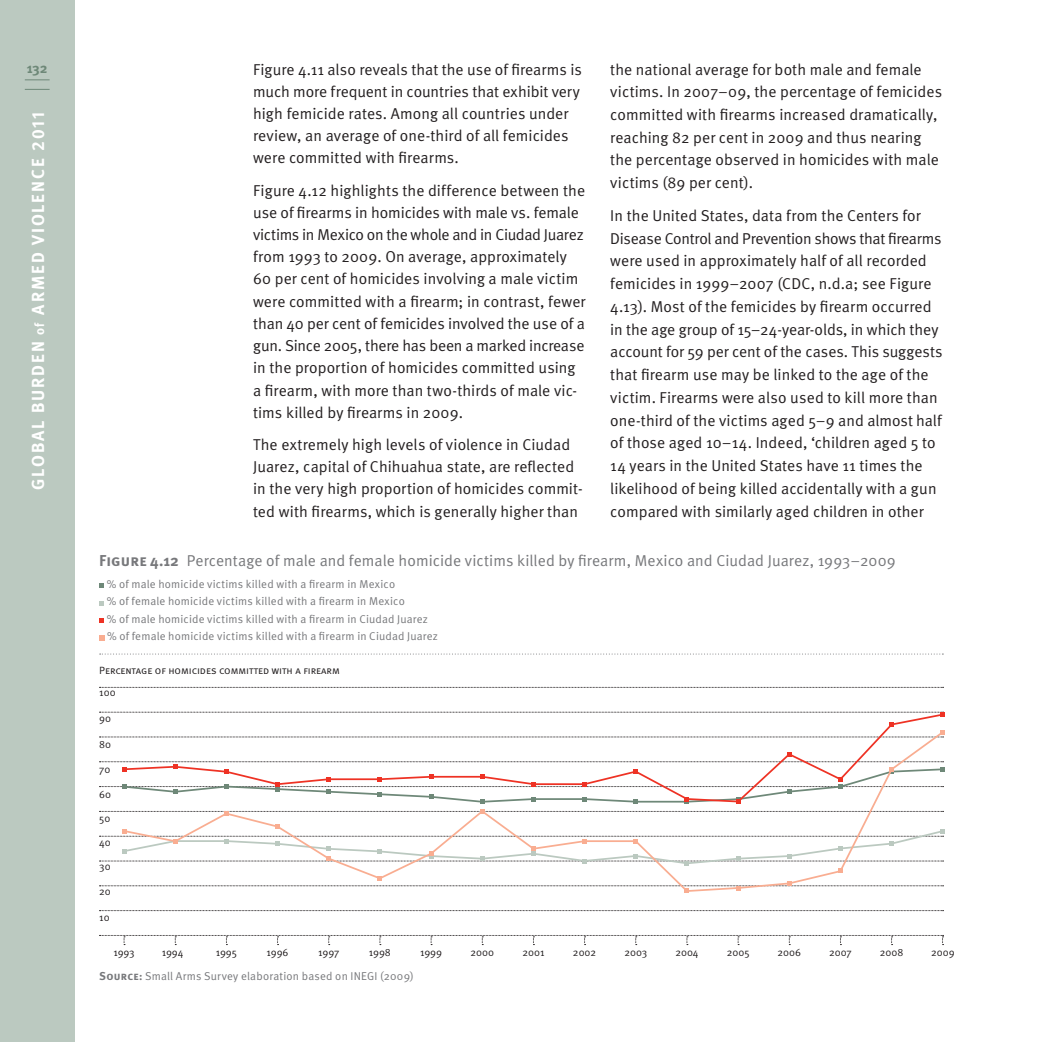
<style>
.page{position:relative;width:1042px;height:1042px;background:#fff}
.page>*{position:absolute;margin:0;border:0;box-sizing:border-box;transform-origin:0 0}
.t1{font:700 17.5px "Meta";letter-spacing:.11em;color:#fff}
.t2{font:15.75px/22.8px "Meta Normal";letter-spacing:.005em;color:#231f20}
.t3{font:15.75px "Meta Normal";color:#77787b}
.t4{font:700 14px "Meta";color:#6e8878}
.t5{font:11.38px/17.5px "Meta Normal";letter-spacing:.02em;color:#77787b}
.t6{font:10.5px "Meta Normal";color:#231f20}
.t7{font:10.5px "Meta Normal Caps";color:#231f20}
.s1{font-size:13.12px}
.s2{font-family:"Meta Bold Caps Expert";font-weight:400}
.s3{font-family:"Meta Bold Caps"}
.s4{font-family:"Meta";font-weight:700}
</style>
<div class="page">
<div style="left:0;top:0;width:74px;height:1042px;background:#bbc9c0"></div>
<svg style="left:25px;top:80px;width:25px;height:1px"></svg>
<svg style="left:25px;top:89px;width:25px;height:1px"></svg>
<svg style="left:99px;top:687px;width:844px;height:1px"></svg>
<svg style="left:99px;top:910px;width:844px;height:1px"></svg>
<svg style="left:99px;top:935px;width:844px;height:10px"></svg>
<svg style="left:100px;top:653px;width:843px;height:1px"></svg>
<svg style="left:99px;top:583px;width:5px;height:5px"></svg>
<svg style="left:99px;top:601px;width:5px;height:4px"></svg>
<svg style="left:99px;top:618px;width:5px;height:5px"></svg>
<svg style="left:99px;top:635px;width:5px;height:5px"></svg>
<svg style="left:122px;top:712px;width:823px;height:18px"></svg>
<svg style="left:122px;top:730px;width:823px;height:163px"></svg>
<p class="t4" style="left:27px;top:63px;width:22px">132</p>
<p class="t1" style="left:32px;top:490px;width:379px;rotate:-90deg">GLOBAL BURDEN <span class="s1">of</span> ARMED VIOLENCE <span class="s2">2011</span></p>
<p class="t2" style="left:253px;top:59px;width:330px;line-height:22.2px">Figure 4.11 also reveals that the use of firearms is much more frequent in countries that exhibit very high femicide rates. Among all countries under review, an average of one-third of all femicides were committed with firearms.</p>
<p class="t2" style="left:253px;top:180px;width:334px;line-height:22.2px">Figure 4.12 highlights the difference between the use of firearms in homicides with male vs. female victims in Mexico on the whole and in Ciudad Juarez from 1993 to 2009. On average, approximately 60 per cent of homicides involving a male victim were committed with a firearm; in contrast, fewer than 40 per cent of femicides involved the use of a gun. Since 2005, there has been a marked increase in the proportion of homicides committed using a firearm, with more than two-thirds of male vic&shy;tims killed by firearms in 2009.</p>
<p class="t2" style="left:253px;top:435px;width:331px;line-height:22.2px">The extremely high levels of violence in Ciudad Juarez, capital of Chihuahua state, are reflected in the very high proportion of homicides commit&shy;ted with firearms, which is generally higher than</p>
<p class="t2" style="left:610px;top:59px;width:333px">the national average for both male and female victims. In 2007–09, the percentage of femicides committed with firearms increased dramatically, reaching 82 per cent in 2009 and thus nearing the percentage observed in homicides with male victims (89 per cent).</p>
<p class="t2" style="left:610px;top:205px;width:334px">In the United States, data from the Centers for Disease Control and Prevention shows that firearms were used in approximately half of all recorded femicides in 1999–2007 (CDC, n.d.a; see Figure 4.13). Most of the femicides by firearm occurred in the age group of 15–24-year-olds, in which they account for 59 per cent of the cases. This suggests that firearm use may be linked to the age of the victim. Firearms were also used to kill more than one-third of the victims aged 5–9 and almost half of those aged 10–14. Indeed, ‘children aged 5 to 14 years in the United States have 11 times the likelihood of being killed accidentally with a gun compared with similarly aged children in other</p>
<p class="t3" style="left:99px;top:555px;width:798px"><span class="s3">Figure</span> <span class="s4">4.12</span> Percentage of male and female homicide victims killed by firearm, Mexico and Ciudad Juarez, 1993–2009</p>
<p class="t5" style="left:107px;top:576px;width:333px">% of male homicide victims killed with a firearm in Mexico<br>% of female homicide victims killed with a firearm in Mexico<br>% of male homicide victims killed with a firearm in Ciudad Juarez % of female homicide victims killed with a firearm in Ciudad Juarez</p>
<p class="t7" style="left:99px;top:664px;width:242px">Percentage of homicides committed with a firearm</p>
<p class="t6" style="left:99px;top:688px;width:18px">100</p>
<p class="t6" style="left:99px;top:714px;width:13px">90</p>
<p class="t6" style="left:99px;top:740px;width:13px">80</p>
<p class="t6" style="left:99px;top:765px;width:13px">70</p>
<p class="t6" style="left:99px;top:790px;width:13px">60</p>
<p class="t6" style="left:99px;top:814px;width:13px">50</p>
<p class="t6" style="left:99px;top:838px;width:13px">40</p>
<p class="t6" style="left:99px;top:863px;width:13px">30</p>
<p class="t6" style="left:99px;top:887px;width:13px">20</p>
<p class="t6" style="left:99px;top:913px;width:12px">10</p>
<p class="t6" style="left:113px;top:948px;width:23px">1993</p>
<p class="t6" style="left:162px;top:948px;width:23px">1994</p>
<p class="t6" style="left:216px;top:948px;width:23px">1995</p>
<p class="t6" style="left:266px;top:948px;width:24px">1996</p>
<p class="t6" style="left:318px;top:948px;width:23px">1997</p>
<p class="t6" style="left:369px;top:948px;width:23px">1998</p>
<p class="t6" style="left:420px;top:948px;width:23px">1999</p>
<p class="t6" style="left:470px;top:948px;width:25px">2000</p>
<p class="t6" style="left:522px;top:948px;width:24px">2001</p>
<p class="t6" style="left:573px;top:948px;width:25px">2002</p>
<p class="t6" style="left:624px;top:948px;width:24px">2003</p>
<p class="t6" style="left:675px;top:948px;width:25px">2004</p>
<p class="t6" style="left:727px;top:948px;width:24px">2005</p>
<p class="t6" style="left:777px;top:948px;width:25px">2006</p>
<p class="t6" style="left:829px;top:948px;width:24px">2007</p>
<p class="t6" style="left:880px;top:948px;width:25px">2008</p>
<p class="t6" style="left:931px;top:948px;width:25px">2009</p>
<p class="t5" style="left:99px;top:968px;width:316px"><span class="s3">Source</span><span class="s4">:</span> Small Arms Survey elaboration based on INEGI (2009)</p>
</div>
